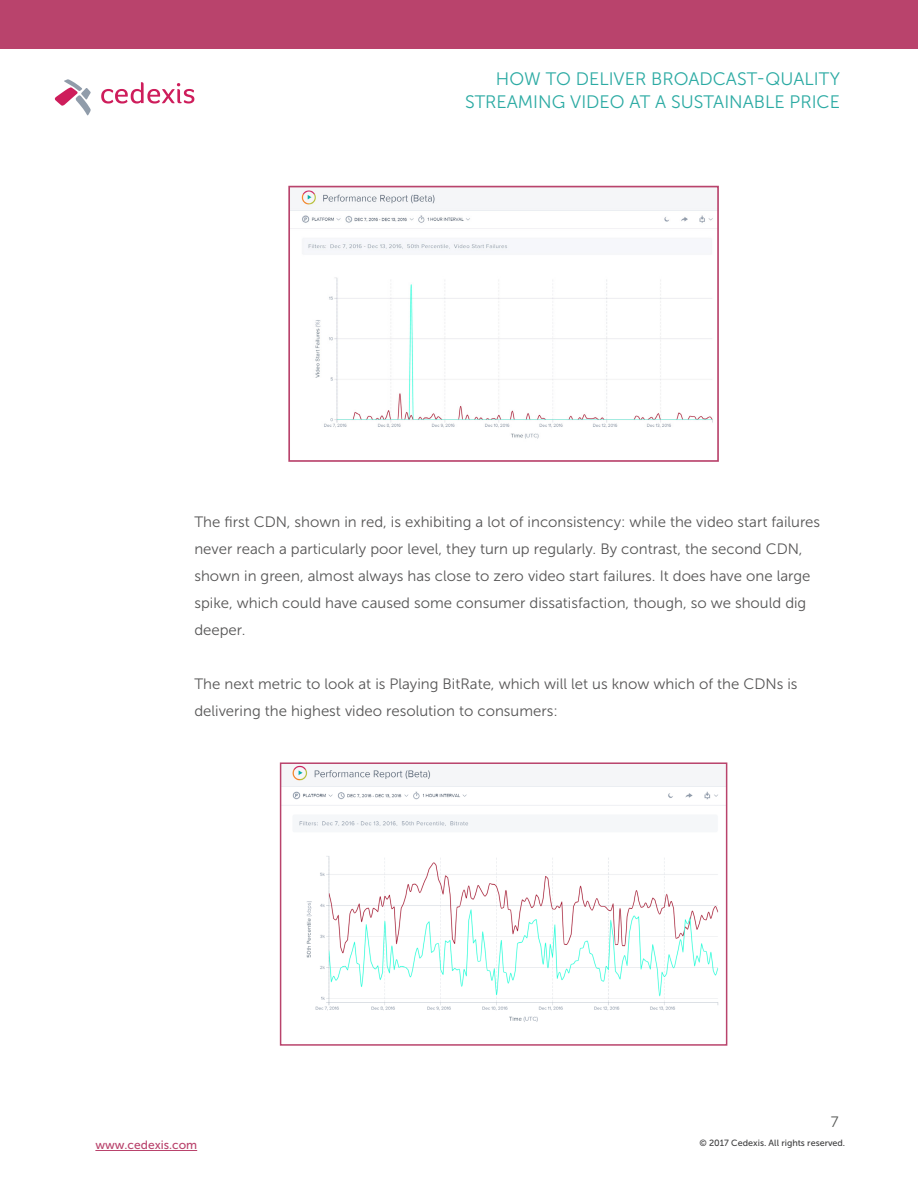
<style>
.page{position:relative;width:918px;height:1188px;background:#fff}
.page>*{position:absolute;margin:0;border:0;box-sizing:border-box;transform-origin:0 0}
.t1{font:18px/23.2px "Museo Sans 300";color:#2baaa3;text-align:right}
.t2{font:15px/27px "Museo Sans 300";color:#565555}
.t3{font:15px "Museo Sans 300";color:#545654}
.t4{font:12px "Museo Sans 500";color:#b9436c}
.t5{font:9px "Museo Sans 500";color:#3e3e3f}
</style>
<div class="page">
<div style="left:0;top:0;width:918px;height:49px;background:#b9436c"></div>
<svg style="left:101px;top:82px;width:93px;height:22px"></svg>
<svg style="left:54px;top:79px;width:37px;height:37px"></svg>
<hr style="left:95px;top:1150px;width:102px;height:1px;background:#b9436c">
<img style="left:283px;top:765px;width:441px;height:257px">
<div style="left:280px;top:762px;width:447px;height:284px;border:2px solid #b9436c"></div>
<img style="left:291px;top:189px;width:425px;height:250px">
<div style="left:288px;top:186px;width:431px;height:276px;border:2px solid #b9436c"></div>
<p class="t1" style="left:465px;top:67px;width:376px">HOW TO DELIVER BROADCAST-QUALITY<br>STREAMING VIDEO AT A SUSTAINABLE PRICE</p>
<p class="t2" style="left:194px;top:509px;width:627px">The first CDN, shown in red, is exhibiting a lot of inconsistency: while the video start failures never reach a particularly poor level, they turn up regularly. By contrast, the second CDN, shown in green, almost always has close to zero video start failures. It does have one large spike, which could have caused some consumer dissatisfaction, though, so we should dig deeper.</p>
<p class="t2" style="left:194px;top:671px;width:605px">The next metric to look at is Playing BitRate, which will let us know which of the CDNs is delivering the highest video resolution to consumers:</p>
<p class="t3" style="left:831px;top:1114px;width:9px">7</p>
<p class="t4" style="left:95px;top:1139px;width:103px">www.cedexis.com</p>
<p class="t5" style="left:699px;top:1138px;width:147px">© 2017 Cedexis. All rights reserved.</p>
</div>
